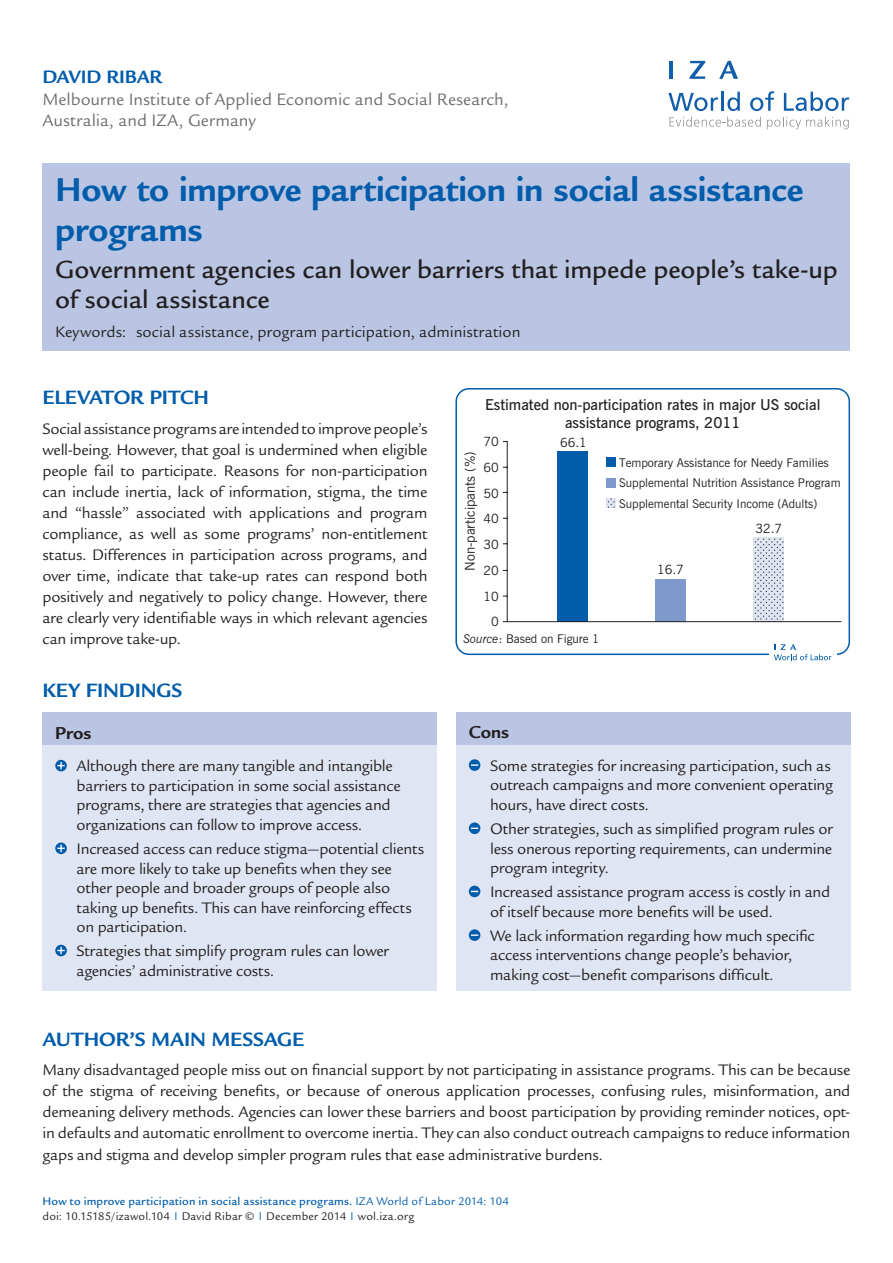
<style>
.page{position:relative;width:893px;height:1263px;background:#fff}
.page>*{position:absolute;margin:0;border:0;box-sizing:border-box;transform-origin:0 0}
.t1{font:700 36px/40.5px "Legacy Sans Std";letter-spacing:-.005em;color:#015dab}
.t2{font:500 27px/30px "Legacy Sans Std";letter-spacing:-.005em;color:#231f20}
.t3{font:700 21px "Legacy Sans Std";letter-spacing:-.005em;color:#015dab}
.t4{font:700 19.5px "Legacy Sans Std";letter-spacing:-.01em;color:#015dab}
.t5{font:700 18.75px "Legacy Sans Std";letter-spacing:-.005em;color:#231f20}
.t6{font:18px/21.6px "Legacy Sans Std";color:#6c6d70}
.t7{font:16.5px/19.5px "Legacy Sans Std";letter-spacing:-.015em;color:#231f20}
.t8{font:16.5px "Legacy Sans Std";letter-spacing:.005em;color:#231f20}
.t9{font:600 15px/18px "News Gothic BT";color:#231f20;text-align:center}
.t10{font:13.5px "News Gothic BT";color:#231f20}
.t11{font:12.75px/25.8px "News Gothic BT";color:#231f20;text-align:right}
.t12{font:12px/15px "Legacy Sans Std";letter-spacing:.015em;color:#231f20}
.t13{font:12px/20.5px "News Gothic BT";color:#231f20}
.s1{font-style:italic}
.s2{font-weight:500;color:#015dab}
.s3{color:#015dab}
</style>
<div class="page">
<svg style="left:668px;top:93px;width:50px;height:18px"></svg>
<hr style="left:721px;top:92px;width:3px;height:19px;background:#125eaa">
<svg style="left:727px;top:92px;width:13px;height:19px"></svg>
<svg style="left:750px;top:91px;width:24px;height:20px"></svg>
<svg style="left:784px;top:92px;width:65px;height:19px"></svg>
<svg style="left:669px;top:117px;width:92px;height:10px"></svg>
<svg style="left:767px;top:117px;width:82px;height:12px"></svg>
<hr style="left:669px;top:61px;width:4px;height:18px;background:#125eaa">
<svg style="left:689px;top:61px;width:16px;height:18px"></svg>
<svg style="left:719px;top:61px;width:19px;height:18px"></svg>
<div style="left:456px;top:714px;width:394px;height:277px;background:#e0e5f3"></div>
<div style="left:43px;top:714px;width:394px;height:277px;background:#e0e5f3"></div>
<div style="left:43px;top:712px;width:394px;height:32px;background:#b9c5e3"></div>
<div style="left:456px;top:712px;width:394px;height:32px;background:#b9c5e3"></div>
<svg style="left:55px;top:760px;width:12px;height:11px"></svg>
<svg style="left:57px;top:762px;width:8px;height:7px"></svg>
<svg style="left:55px;top:842px;width:12px;height:12px"></svg>
<svg style="left:57px;top:845px;width:8px;height:7px"></svg>
<svg style="left:55px;top:945px;width:12px;height:11px"></svg>
<svg style="left:57px;top:947px;width:8px;height:7px"></svg>
<div style="left:469px;top:759px;width:11px;height:12px;background:#015dab;border-radius:50%"></div>
<svg style="left:471px;top:764px;width:7px;height:2px"></svg>
<svg style="left:469px;top:822px;width:11px;height:12px"></svg>
<svg style="left:469px;top:886px;width:11px;height:11px"></svg>
<div style="left:469px;top:929px;width:11px;height:12px;background:#015dab;border-radius:50%"></div>
<svg style="left:471px;top:934px;width:7px;height:2px"></svg>
<div style="left:43px;top:163px;width:807px;height:188px;background:#b9c5e3"></div>
<div style="left:455px;top:388px;width:395px;height:267px;border:2px solid #015dab;border-radius:13px"></div>
<svg style="left:502px;top:441px;width:6px;height:181px"></svg>
<div style="left:557px;top:451px;width:30px;height:171px;background:#015dab"></div>
<div style="left:606px;top:457px;width:9px;height:9px;background:#015dab"></div>
<div style="left:606px;top:478px;width:9px;height:9px;background:#7f99cd"></div>
<svg style="left:606px;top:498px;width:9px;height:9px"></svg>
<div style="left:655px;top:579px;width:31px;height:43px;background:#7f99cd"></div>
<svg style="left:753px;top:537px;width:31px;height:84px;background:#d1d5e2"></svg>
<hr style="left:503px;top:621px;width:338px;height:1px;background:#231f20">
<div style="left:769px;top:639px;width:67px;height:25px;background:#fff"></div>
<svg style="left:774px;top:644px;width:57px;height:16px"></svg>
<p class="t4" style="left:43px;top:66px;width:116px">David Ribar</p>
<p class="t6" style="left:43px;top:88px;width:468px">Melbourne Institute of Applied Economic and Social Research,<br>Australia, and IZA, Germany</p>
<h1 class="t1" style="left:55px;top:169px;width:750px">How to improve participation in social assistance programs</h1>
<h2 class="t2" style="left:55px;top:255px;width:784px">Government agencies can lower barriers that impede people’s take-up of social assistance</h2>
<p class="t8" style="left:55px;top:322px;width:467px">Keywords: social assistance, program participation, administration</p>
<p class="t3" style="left:43px;top:385px;width:168px">ELEVATOR PITCH</p>
<p class="t7" style="left:43px;top:418px;width:387px;line-height:21px;text-align:justify">Social assistance programs are intended to improve people’s well-being. However, that goal is undermined when eligible people fail to participate. Reasons for non-participation can include inertia, lack of information, stigma, the time and “hassle” associated with applications and program compliance, as well as some programs’ non-entitlement status. Differences in participation across programs, and over time, indicate that take-up rates can respond both positively and negatively to policy change. However, there are clearly very identifiable ways in which relevant agencies can improve take-up.</p>
<p class="t3" style="left:43px;top:678px;width:141px">KEY FINDINGS</p>
<p class="t5" style="left:55px;top:722px;width:38px">Pros</p>
<p class="t7" style="left:77px;top:757px;width:326px">Although there are many tangible and intangible barriers to participation in some social assistance programs, there are strategies that agencies and organizations can follow to improve access.</p>
<p class="t7" style="left:77px;top:839px;width:349px">Increased access can reduce stigma—potential clients are more likely to take up benefits when they see other people and broader groups of people also taking up benefits. This can have reinforcing effects on participation.</p>
<p class="t7" style="left:77px;top:941px;width:314px">Strategies that simplify program rules can lower agencies’ administrative costs.</p>
<p class="t9" style="left:485px;top:396px;width:337px">Estimated non-participation rates in major US social assistance programs, 2011</p>
<p class="t11" style="left:483px;top:429px;width:17px">70<br>60<br>50<br>40<br>30<br>20<br>10<br>0</p>
<p class="t11" style="left:560px;top:429px;width:28px">66.1</p>
<p class="t10" style="left:462px;top:571px;width:121px;rotate:-90deg">Non-participants (%)</p>
<p class="t13" style="left:463px;top:628px;width:138px"><span class="s1">Source</span>: Based on Figure 1</p>
<p class="t13" style="left:619px;top:452px;width:211px">Temporary Assistance for Needy Families</p>
<p class="t13" style="left:619px;top:472px;width:223px">Supplemental Nutrition Assistance Program<br>Supplemental Security Income (Adults)</p>
<p class="t11" style="left:657px;top:557px;width:28px">16.7</p>
<p class="t11" style="left:755px;top:515px;width:28px">32.7</p>
<p class="t5" style="left:469px;top:721px;width:42px">Cons</p>
<p class="t7" style="left:490px;top:756px;width:344px">Some strategies for increasing participation, such as outreach campaigns and more convenient operating hours, have direct costs.</p>
<p class="t7" style="left:490px;top:819px;width:344px;text-align:justify">Other strategies, such as simplified program rules or less onerous reporting requirements, can undermine program integrity.</p>
<p class="t7" style="left:490px;top:882px;width:342px">Increased assistance program access is costly in and of itself because more benefits will be used.</p>
<p class="t7" style="left:490px;top:926px;width:326px">We lack information regarding how much specific access interventions change people’s behavior, making cost—benefit comparisons difficult.</p>
<p class="t3" style="left:43px;top:1027px;width:263px">AUTHOR’S MAI N MESSAGE</p>
<p class="t7" style="left:43px;top:1060px;width:809px;line-height:21px;text-align:justify">Many disadvantaged people miss out on financial support by not participating in assistance programs. This can be because of the stigma of receiving benefits, or because of onerous application processes, confusing rules, misinformation, and demeaning delivery methods. Agencies can lower these barriers and boost participation by providing reminder notices, opt&shy;in defaults and automatic enrollment to overcome inertia. They can also conduct outreach campaigns to reduce information gaps and stigma and develop simpler program rules that ease administrative burdens.</p>
<p class="t12" style="left:43px;top:1193px;width:468px"><span class="s2">How to improve participation in social assistance programs.</span> <span class="s3">IZA World of Labor 2014: 104 </span>doi: 10.15185/izawol.104 <sup>|</sup> David Ribar © <sup>|</sup> December 2014 <sup>|</sup> wol.iza.org</p>
</div>
